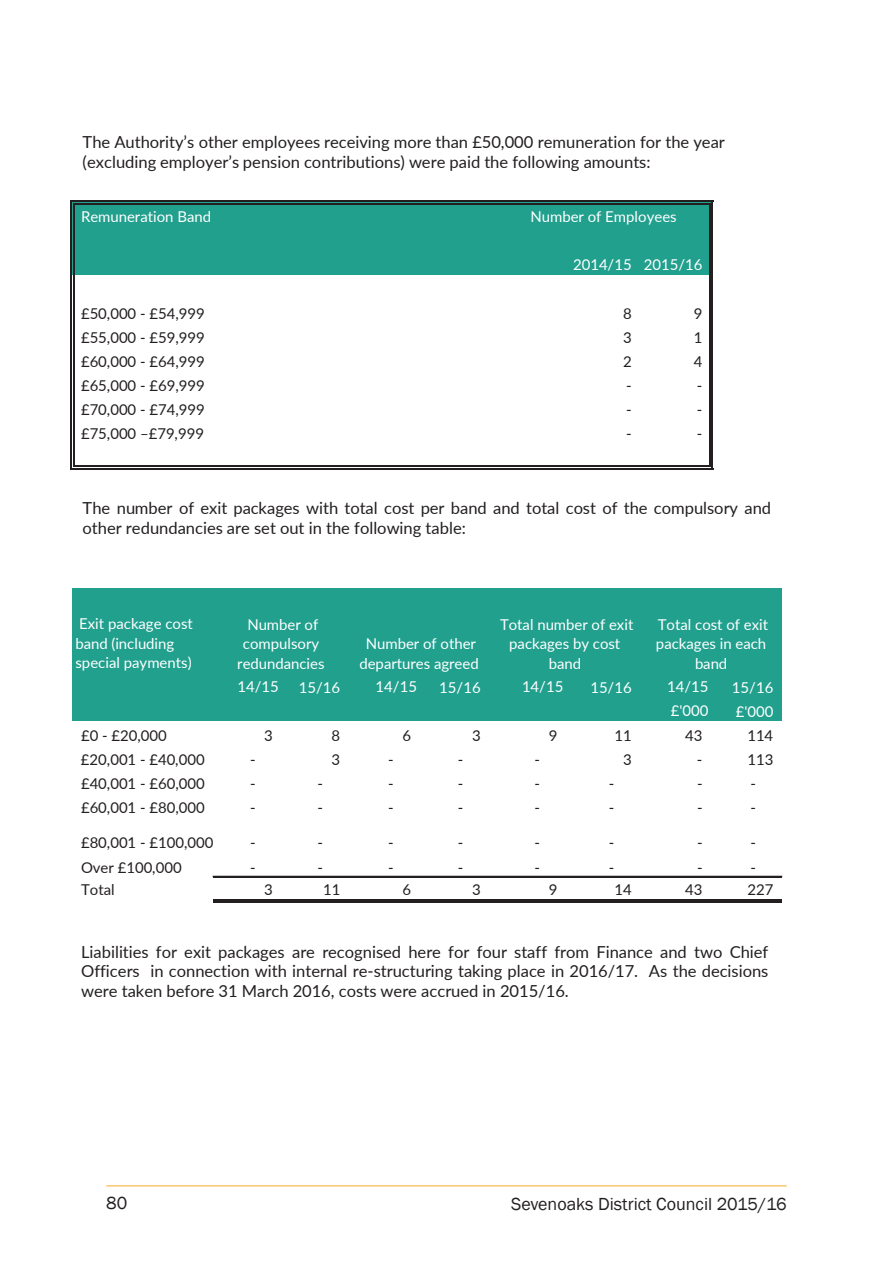
<style>
.page{position:relative;width:893px;height:1263px;background:#fff}
.page>*{position:absolute;margin:0;border:0;box-sizing:border-box;transform-origin:0 0}
.t1{font:18px "Franklin Gothic";color:#231f20}
.t2{font:16.65px "Lato";color:#231f20}
.t3{font:16.5px/19.8px "Lato";color:#231f20}
.t4{font:15px/19.5px "Lato";color:#fff;text-align:center}
.t5{font:15px "Lato";color:#231f20}
</style>
<div class="page">
<hr style="left:106px;top:1185px;width:681px;height:1px;background:#faa92a">
<div style="left:73px;top:202px;width:638px;height:73px;background:#21a08e"></div>
<div style="left:73px;top:588px;width:709px;height:133px;background:#21a08e"></div>
<svg style="left:70px;top:200px;width:5px;height:5px"></svg>
<svg style="left:70px;top:466px;width:5px;height:4px"></svg>
<hr style="left:70px;top:205px;width:2px;height:261px;background:#231f20">
<hr style="left:73px;top:205px;width:2px;height:261px;background:#231f20">
<hr style="left:709px;top:205px;width:1px;height:261px;background:#231f20">
<hr style="left:712px;top:205px;width:1px;height:261px;background:#231f20">
<svg style="left:709px;top:200px;width:4px;height:5px"></svg>
<hr style="left:75px;top:200px;width:634px;height:2px;background:#231f20">
<hr style="left:75px;top:203px;width:634px;height:2px;background:#231f20">
<svg style="left:709px;top:466px;width:4px;height:4px"></svg>
<hr style="left:75px;top:466px;width:634px;height:1px;background:#231f20">
<hr style="left:75px;top:468px;width:634px;height:2px;background:#231f20">
<hr style="left:213px;top:876px;width:569px;height:1px;background:#231f20">
<hr style="left:213px;top:899px;width:569px;height:1px;background:#231f20">
<hr style="left:213px;top:902px;width:569px;height:1px;background:#231f20">
<p class="t3" style="left:83px;top:132px;width:644px">The Authority’s other employees receiving more than £50,000 remuneration for the year</p>
<p class="t2" style="left:83px;top:150px;width:569px">(excluding employer’s pension contributions) were paid the following amounts:</p>
<p class="t4" style="left:81px;top:206px;width:132px">Remuneration Band</p>
<p class="t4" style="left:531px;top:206px;width:148px">Number of Employees</p>
<p class="t4" style="left:573px;top:255px;width:131px">2014/15 2015/16</p>
<p class="t5" style="left:81px;top:302px;width:125px">£50,000 - £54,999</p>
<p class="t5" style="left:623px;top:302px;width:10px">8</p>
<p class="t5" style="left:694px;top:302px;width:10px">9</p>
<p class="t5" style="left:81px;top:327px;width:125px">£55,000 - £59,999</p>
<p class="t5" style="left:623px;top:327px;width:10px">3</p>
<p class="t5" style="left:694px;top:327px;width:10px">1</p>
<p class="t5" style="left:81px;top:351px;width:125px">£60,000 - £64,999</p>
<p class="t5" style="left:623px;top:351px;width:10px">2</p>
<p class="t5" style="left:694px;top:351px;width:10px">4</p>
<p class="t5" style="left:81px;top:375px;width:125px">£65,000 - £69,999</p>
<p class="t5" style="left:626px;top:375px;width:7px">-</p>
<p class="t5" style="left:697px;top:375px;width:7px">-</p>
<p class="t5" style="left:81px;top:399px;width:125px">£70,000 - £74,999</p>
<p class="t5" style="left:626px;top:399px;width:7px">-</p>
<p class="t5" style="left:697px;top:399px;width:7px">-</p>
<p class="t5" style="left:81px;top:423px;width:125px">£75,000 –£79,999</p>
<p class="t5" style="left:626px;top:423px;width:7px">-</p>
<p class="t5" style="left:697px;top:423px;width:7px">-</p>
<p class="t3" style="left:83px;top:498px;width:690px">The number of exit packages with total cost per band and total cost of the compulsory and other redundancies are set out in the following table:</p>
<p class="t4" style="left:75px;top:613px;width:119px;text-align:left">Exit package cost band (including special payments)</p>
<p class="t4" style="left:237px;top:614px;width:89px">Number of compulsory redundancies</p>
<p class="t4" style="left:359px;top:633px;width:121px">Number of other departures agreed</p>
<p class="t4" style="left:500px;top:614px;width:135px">Total number of exit packages by cost band</p>
<p class="t4" style="left:656px;top:614px;width:114px">Total cost of exit packages in each band</p>
<p class="t4" style="left:237px;top:676px;width:43px">14/15</p>
<p class="t4" style="left:299px;top:677px;width:43px">15/16</p>
<p class="t4" style="left:376px;top:676px;width:43px">14/15</p>
<p class="t4" style="left:439px;top:677px;width:43px">15/16</p>
<p class="t4" style="left:522px;top:676px;width:43px">14/15</p>
<p class="t4" style="left:590px;top:677px;width:43px">15/16</p>
<p class="t4" style="left:667px;top:676px;width:43px">14/15</p>
<p class="t4" style="left:732px;top:677px;width:43px">15/16</p>
<p class="t4" style="left:671px;top:700px;width:39px">£'000</p>
<p class="t4" style="left:736px;top:701px;width:39px">£'000</p>
<p class="t5" style="left:81px;top:725px;width:87px">£0 - £20,000</p>
<p class="t5" style="left:264px;top:725px;width:10px">3</p>
<p class="t5" style="left:332px;top:725px;width:10px">8</p>
<p class="t5" style="left:402px;top:725px;width:10px">6</p>
<p class="t5" style="left:472px;top:725px;width:10px">3</p>
<p class="t5" style="left:549px;top:725px;width:10px">9</p>
<p class="t5" style="left:614px;top:725px;width:19px">11</p>
<p class="t5" style="left:685px;top:725px;width:19px">43</p>
<p class="t5" style="left:747px;top:725px;width:27px">114</p>
<p class="t5" style="left:81px;top:749px;width:125px">£20,001 - £40,000</p>
<p class="t5" style="left:250px;top:749px;width:7px">-</p>
<p class="t5" style="left:332px;top:749px;width:10px">3</p>
<p class="t5" style="left:388px;top:749px;width:7px">-</p>
<p class="t5" style="left:458px;top:749px;width:7px">-</p>
<p class="t5" style="left:535px;top:749px;width:7px">-</p>
<p class="t5" style="left:623px;top:749px;width:10px">3</p>
<p class="t5" style="left:697px;top:749px;width:7px">-</p>
<p class="t5" style="left:747px;top:749px;width:27px">113</p>
<p class="t5" style="left:81px;top:773px;width:125px">£40,001 - £60,000</p>
<p class="t5" style="left:250px;top:773px;width:7px">-</p>
<p class="t5" style="left:317px;top:773px;width:7px">-</p>
<p class="t5" style="left:388px;top:773px;width:7px">-</p>
<p class="t5" style="left:458px;top:773px;width:7px">-</p>
<p class="t5" style="left:535px;top:773px;width:7px">-</p>
<p class="t5" style="left:609px;top:773px;width:7px">-</p>
<p class="t5" style="left:697px;top:773px;width:7px">-</p>
<p class="t5" style="left:750px;top:773px;width:7px">-</p>
<p class="t5" style="left:81px;top:797px;width:125px">£60,001 - £80,000</p>
<p class="t5" style="left:250px;top:797px;width:7px">-</p>
<p class="t5" style="left:317px;top:797px;width:7px">-</p>
<p class="t5" style="left:388px;top:797px;width:7px">-</p>
<p class="t5" style="left:458px;top:797px;width:7px">-</p>
<p class="t5" style="left:535px;top:797px;width:7px">-</p>
<p class="t5" style="left:609px;top:797px;width:7px">-</p>
<p class="t5" style="left:697px;top:797px;width:7px">-</p>
<p class="t5" style="left:750px;top:797px;width:7px">-</p>
<p class="t5" style="left:81px;top:832px;width:134px">£80,001 - £100,000</p>
<p class="t5" style="left:250px;top:832px;width:7px">-</p>
<p class="t5" style="left:317px;top:832px;width:7px">-</p>
<p class="t5" style="left:388px;top:832px;width:7px">-</p>
<p class="t5" style="left:458px;top:832px;width:7px">-</p>
<p class="t5" style="left:535px;top:832px;width:7px">-</p>
<p class="t5" style="left:609px;top:832px;width:7px">-</p>
<p class="t5" style="left:697px;top:832px;width:7px">-</p>
<p class="t5" style="left:750px;top:832px;width:7px">-</p>
<p class="t5" style="left:81px;top:856px;width:102px">Over £100,000</p>
<p class="t5" style="left:250px;top:856px;width:7px">-</p>
<p class="t5" style="left:317px;top:856px;width:7px">-</p>
<p class="t5" style="left:388px;top:856px;width:7px">-</p>
<p class="t5" style="left:458px;top:856px;width:7px">-</p>
<p class="t5" style="left:535px;top:856px;width:7px">-</p>
<p class="t5" style="left:609px;top:856px;width:7px">-</p>
<p class="t5" style="left:697px;top:856px;width:7px">-</p>
<p class="t5" style="left:750px;top:856px;width:7px">-</p>
<p class="t5" style="left:81px;top:879px;width:35px">Total</p>
<p class="t5" style="left:264px;top:879px;width:10px">3</p>
<p class="t5" style="left:323px;top:879px;width:19px">11</p>
<p class="t5" style="left:402px;top:879px;width:10px">6</p>
<p class="t5" style="left:472px;top:879px;width:10px">3</p>
<p class="t5" style="left:549px;top:879px;width:10px">9</p>
<p class="t5" style="left:614px;top:879px;width:19px">14</p>
<p class="t5" style="left:685px;top:879px;width:19px">43</p>
<p class="t5" style="left:747px;top:879px;width:27px">227</p>
<p class="t3" style="left:81px;top:941px;width:689px;text-align:justify">Liabilities for exit packages are recognised here for four staff from Finance and two Chief Officers in connection with internal re-structuring taking place in 2016/17. As the decisions were taken before 31 March 2016, costs were accrued in 2015/16.</p>
<p class="t1" style="left:106px;top:1192px;width:23px">80</p>
<p class="t1" style="left:511px;top:1192px;width:277px">Sevenoaks District Council 2015/16</p>
</div>
